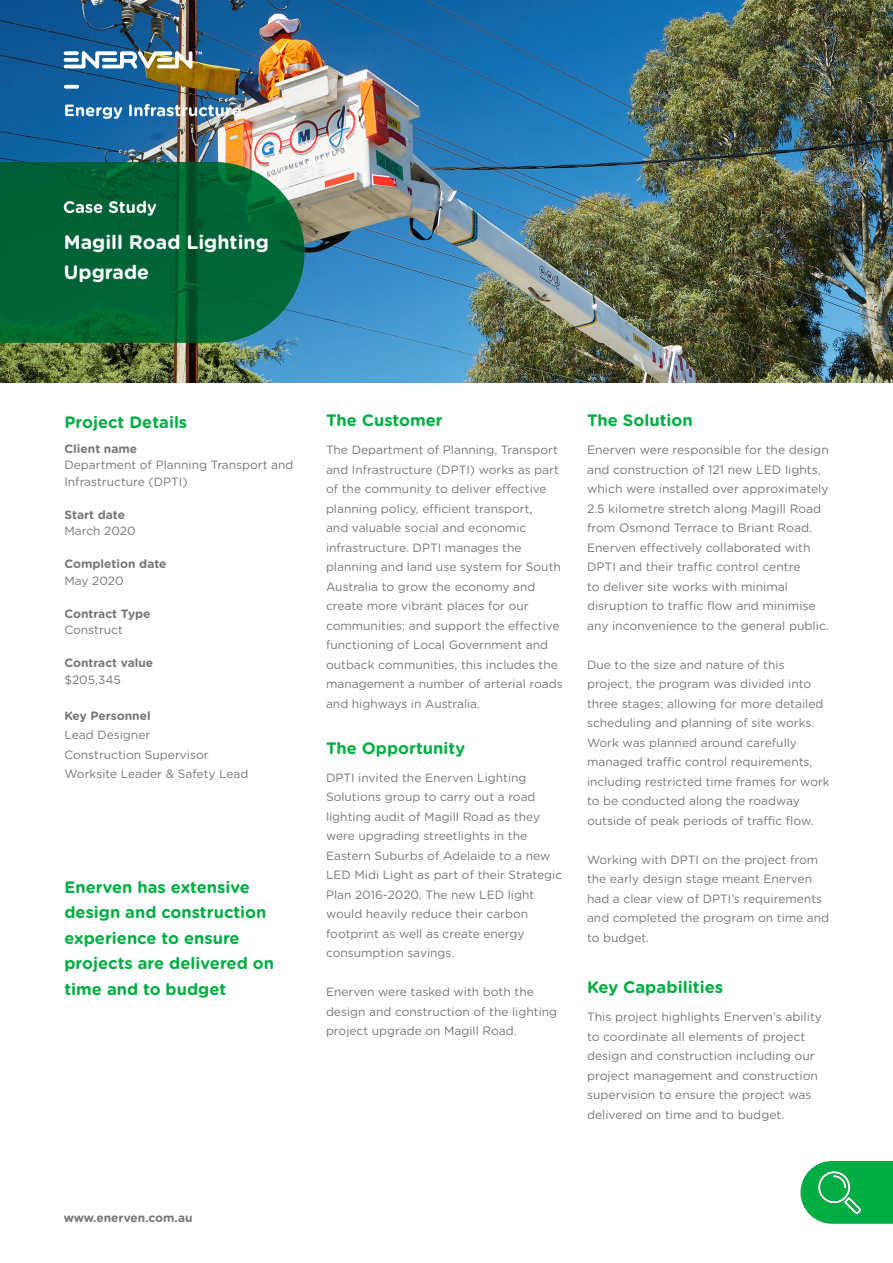
<style>
.page{position:relative;width:893px;height:1263px;background:#fff}
.page>*{position:absolute;margin:0;border:0;box-sizing:border-box;transform-origin:0 0}
.t1{font:700 19.5px/30px "Gotham Rounded";color:#fff}
.t2{font:700 16.65px "Gotham Rounded";color:#00ad44}
.t3{font:700 16.5px/25.5px "Gotham Rounded";color:#00ad44}
.t4{font:12.15px/19.5px "Gotham Rounded";color:#77777a}
.t5{font:12px/19.5px "Gotham Rounded";color:#77777a}
.t6{font:700 12px "Gotham Rounded";color:#77777a}
</style>
<div class="page">
<svg style="left:800px;top:1161px;width:93px;height:63px;background:#28b961"></svg>
<img style="left:812px;top:1166px;width:54px;height:53px">
<img style="left:0;top:0;width:893px;height:383px">
<svg style="left:0;top:162px;width:305px;height:181px;background:#09693e"></svg>
<svg style="left:64px;top:201px;width:92px;height:15px"></svg>
<svg style="left:64px;top:51px;width:138px;height:18px"></svg>
<svg style="left:64px;top:85px;width:15px;height:4px"></svg>
<svg style="left:65px;top:104px;width:176px;height:15px"></svg>
<h1 class="t1" style="left:64px;top:227px;width:207px">Magill Road Lighting<br>Upgrade</h1>
<h3 class="t3" style="left:64px;top:408px;width:124px">Project Details</h3>
<p class="t6" style="left:64px;top:440px;width:74px">Client name</p>
<p class="t5" style="left:64px;top:456px;width:231px;line-height:16.5px">Department of Planning Transport and<br>Infrastructure (DPTI)</p>
<p class="t6" style="left:64px;top:506px;width:62px">Start date</p>
<p class="t5" style="left:64px;top:521px;width:73px">March 2020</p>
<p class="t6" style="left:64px;top:555px;width:104px">Completion date</p>
<p class="t5" style="left:64px;top:570px;width:61px">May 2020</p>
<p class="t6" style="left:64px;top:605px;width:88px">Contract Type</p>
<p class="t5" style="left:64px;top:620px;width:60px">Construct</p>
<p class="t6" style="left:64px;top:654px;width:90px">Contract value</p>
<p class="t5" style="left:64px;top:669px;width:58px">$205,345</p>
<p class="t6" style="left:64px;top:707px;width:88px">Key Personnel</p>
<p class="t5" style="left:64px;top:725px;width:186px">Lead Designer<br>Construction Supervisor<br>Worksite Leader &amp; Safety Lead</p>
<h3 class="t3" style="left:64px;top:873px;width:211px">Enerven has extensive design and construction experience to ensure projects are delivered on time and to budget</h3>
<h3 class="t3" style="left:326px;top:407px;width:118px">The Customer</h3>
<p class="t5" style="left:326px;top:440px;width:238px">The Department of Planning, Transport and Infrastructure (DPTI) works as part of the community to deliver effective planning policy, efficient transport,<br>and valuable social and economic infrastructure. DPTI manages the planning and land use system for South Australia to grow the economy and create more vibrant places for our communities; and support the effective functioning of Local Government and outback communities, this includes the management a number of arterial roads and highways in Australia.</p>
<h3 class="t3" style="left:326px;top:734px;width:141px">The Opportunity</h3>
<p class="t5" style="left:326px;top:767px;width:238px">DPTI invited the Enerven Lighting Solutions group to carry out a road lighting audit of Magill Road as they were upgrading streetlights in the Eastern Suburbs of Adelaide to a new LED Midi Light as part of their Strategic Plan 2016-2020. The new LED light would heavily reduce their carbon footprint as well as create energy consumption savings.</p>
<p class="t5" style="left:326px;top:982px;width:233px">Enerven were tasked with both the design and construction of the lighting project upgrade on Magill Road.</p>
<h3 class="t3" style="left:587px;top:407px;width:107px">The Solution</h3>
<p class="t4" style="left:587px;top:439px;width:243px">Enerven were responsible for the design and construction of 121 new LED lights, which were installed over approximately 2.5 kilometre stretch along Magill Road from Osmond Terrace to Briant Road.<br>Enerven effectively collaborated with DPTI and their traffic control centre<br>to deliver site works with minimal disruption to traffic flow and minimise any inconvenience to the general public.</p>
<p class="t5" style="left:587px;top:654px;width:244px">Due to the size and nature of this project, the program was divided into three stages; allowing for more detailed scheduling and planning of site works.<br>Work was planned around carefully managed traffic control requirements, including restricted time frames for work to be conducted along the roadway outside of peak periods of traffic flow.</p>
<p class="t5" style="left:587px;top:849px;width:244px">Working with DPTI on the project from the early design stage meant Enerven had a clear view of DPTI’s requirements and completed the program on time and to budget.</p>
<h2 class="t2" style="left:587px;top:975px;width:138px">Key Capabilities</h2>
<p class="t4" style="left:587px;top:1007px;width:236px">This project highlights Enerven’s ability to coordinate all elements of project design and construction including our project management and construction supervision to ensure the project was delivered on time and to budget.</p>
<p class="t6" style="left:64px;top:1208px;width:130px">www.enerven.com.au</p>
</div>
